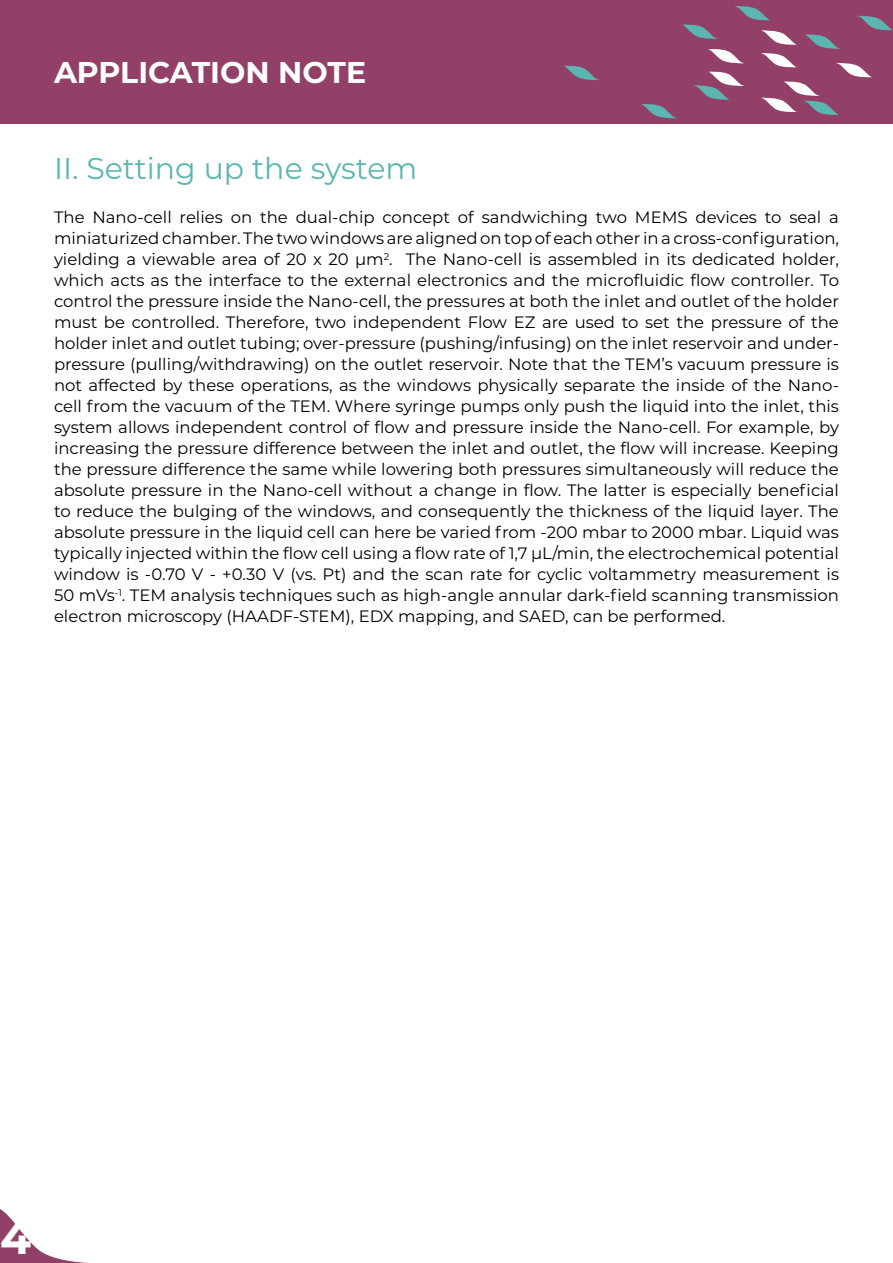
<style>
.page{position:relative;width:893px;height:1263px;background:#fff}
.page>*{position:absolute;margin:0;border:0;box-sizing:border-box;transform-origin:0 0}
.t1{font:700 45px "Montserrat";color:#fff}
.t2{font:30px "Montserrat";color:#5bb6b1}
.t3{font:700 30px "Montserrat";color:#fff}
.t4{font:16.5px/21px "Montserrat";color:#000;text-align:justify}
</style>
<div class="page">
<div style="left:0;top:0;width:893px;height:124px;background:#924067"></div>
<svg style="left:564px;top:66px;width:35px;height:15px"></svg>
<svg style="left:641px;top:104px;width:35px;height:15px"></svg>
<svg style="left:682px;top:6px;width:211px;height:109px"></svg>
<svg style="left:0;top:1209px;width:88px;height:54px"></svg>
<h2 class="t3" style="left:54px;top:59px;width:314px">APPLICATION NOTE</h2>
<h2 class="t2" style="left:54px;top:149px;width:365px">II. Setting up the system</h2>
<p class="t4" style="left:54px;top:206px;width:787px">The Nano-cell relies on the dual-chip concept of sandwiching two MEMS devices to seal a miniaturized chamber. The two windows are aligned on top of each other in a cross-configuration, yielding a viewable area of 20 x 20 µm<sup>2</sup>. The Nano-cell is assembled in its dedicated holder, which acts as the interface to the external electronics and the microfluidic flow controller. To control the pressure inside the Nano-cell, the pressures at both the inlet and outlet of the holder must be controlled. Therefore, two independent Flow EZ are used to set the pressure of the holder inlet and outlet tubing; over-pressure (pushing/infusing) on the inlet reservoir and under&shy;pressure (pulling/withdrawing) on the outlet reservoir. Note that the TEM’s vacuum pressure is not affected by these operations, as the windows physically separate the inside of the Nano&shy;cell from the vacuum of the TEM. Where syringe pumps only push the liquid into the inlet, this system allows independent control of flow and pressure inside the Nano-cell. For example, by increasing the pressure difference between the inlet and outlet, the flow will increase. Keeping the pressure difference the same while lowering both pressures simultaneously will reduce the absolute pressure in the Nano-cell without a change in flow. The latter is especially beneficial to reduce the bulging of the windows, and consequently the thickness of the liquid layer. The absolute pressure in the liquid cell can here be varied from -200 mbar to 2000 mbar. Liquid was typically injected within the flow cell using a flow rate of 1,7 µL/min, the electrochemical potential window is -0.70 V - +0.30 V (vs. Pt) and the scan rate for cyclic voltammetry measurement is 50 mVs<sup>-1</sup>. TEM analysis techniques such as high-angle annular dark-field scanning transmission electron microscopy (HAADF-STEM), EDX mapping, and SAED, can be performed.</p>
<h1 class="t1" style="left:0;top:1218px;width:33px">4</h1>
</div>
